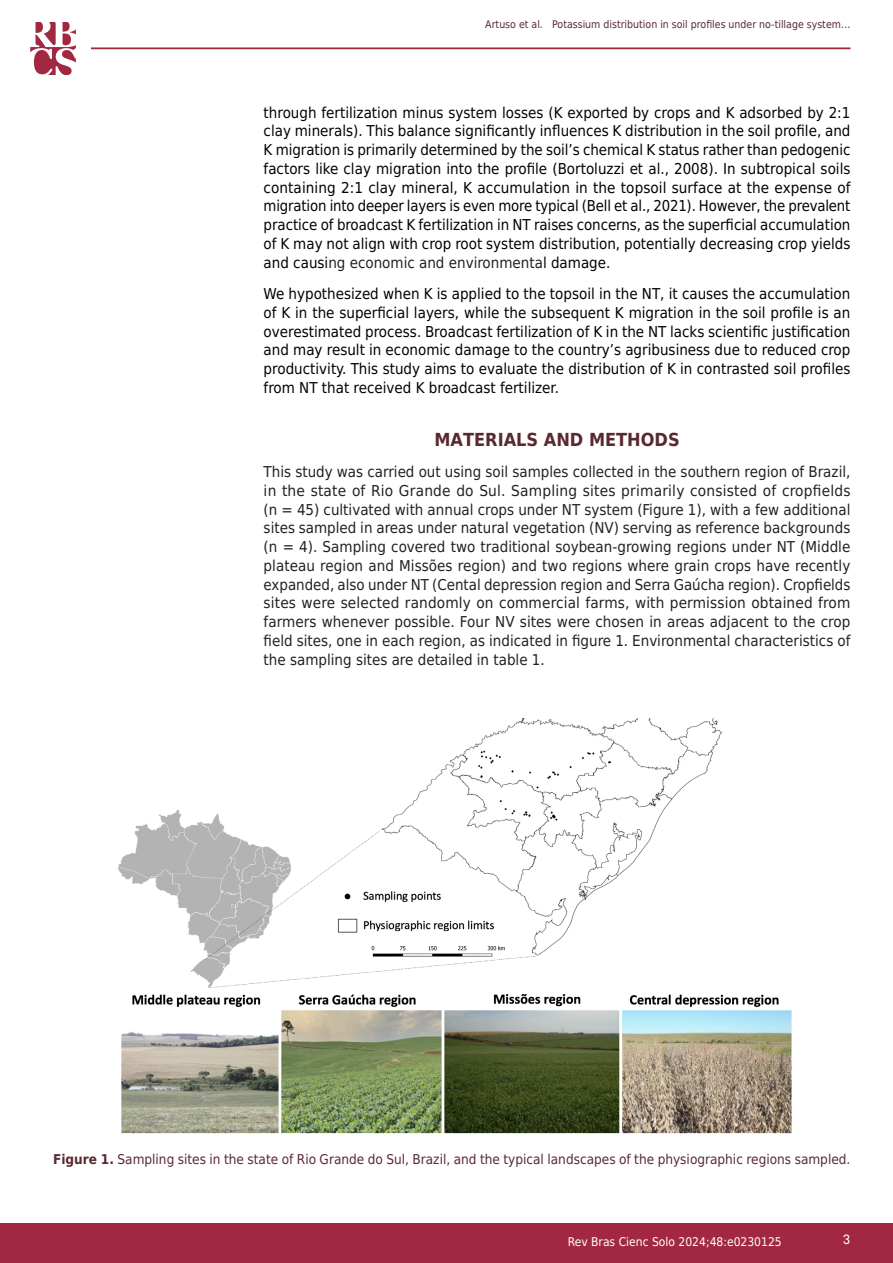
<style>
.page{position:relative;width:893px;height:1263px;background:#fff}
.page>*{position:absolute;margin:0;border:0;box-sizing:border-box;transform-origin:0 0}
.Subtítulo_1{font:700 18px "DejaVu Sans Condensed";color:#582931}
.Texto__EN{font:15px/18.8px "DejaVu Sans Condensed";color:#000;text-align:justify}
.Texto__EN-2{font:15px/18.8px "DejaVu Sans Condensed";color:#231f20;text-align:justify}
.Tabela_Figura_Título{font:13.5px "DejaVu Sans Condensed";color:#582931}
.t1{font:13.5px "Akkurat Pro";color:#fff}
.t2{font:12px "DejaVu Sans Condensed";color:#fff}
.t3{font:10.5px "DejaVu Sans Condensed";color:#582931}
.s1{color:#231f20}
.s2{font-weight:700}
</style>
<div class="page">
<div style="left:0;top:1223px;width:893px;height:40px;background:#a22842"></div>
<hr style="left:91px;top:47px;width:759px;height:2px;background:#a22842">
<svg style="left:30px;top:22px;width:46px;height:52px"></svg>
<img style="left:117px;top:718px;width:675px;height:416px">
<p class="t3" style="left:485px;top:16px;width:367px">Artuso et al. Potassium distribution in soil profiles under no-tillage system…</p>
<p class="Texto__EN" style="left:264px;top:103px;width:588px">through fertilization minus system losses (K exported by crops and K adsorbed by 2:1 clay minerals). This balance significantly influences K distribution in the soil profile, and K migration is primarily determined by the soil’s chemical K status rather than pedogenic factors like clay migration into the profile (Bortoluzzi et al., 2008). In subtropical soils containing 2:1 clay mineral, K accumulation in the topsoil surface at the expense of migration into deeper layers is even more typical (Bell et al., 2021). However, the prevalent practice of broadcast K fertilization in NT raises concerns, as the superficial accumulation of K may not align with crop root system distribution, potentially decreasing crop yields and causi<span class="s1">ng economic and environmenta</span>l damage.</p>
<p class="Texto__EN" style="left:264px;top:284px;width:588px">We hypothesized when K is applied to the topsoil in the NT, it causes the accumulation of K in the superficial layers, while the subsequent K migration in the soil profile is an overestimated process. Broadcast fertilization of K in the NT lacks scientific justification and may result in economic damage to the country’s agribusiness due to reduced crop productivity. This study aims to evaluate the distribution of K in contrasted soil profiles from NT that received K broadcast fertilizer.</p>
<p class="Subtítulo_1" style="left:434px;top:424px;width:247px">MATERIALS AND METHODS</p>
<p class="Texto__EN-2" style="left:264px;top:462px;width:588px">This study was carried out using soil samples collected in the southern region of Brazil, in the state of Rio Grande do Sul. Sampling sites primarily consisted of cropfields (n = 45) cultivated with annual crops under NT system (Figure 1), with a few additional sites sampled in areas under natural vegetation (NV) serving as reference backgrounds (n = 4). Sampling covered two traditional soybean-growing regions under NT (Middle plateau region and Missões region) and two regions where grain crops have recently expanded, also under NT (Cental depression region and Serra Gaúcha region). Cropfields sites were selected randomly on commercial farms, with permission obtained from farmers whenever possible. Four NV sites were chosen in areas adjacent to the crop field sites, one in each region, as indicated in figure 1. Environmental characteristics of the sampling sites are detailed in table 1.</p>
<p class="Tabela_Figura_Título" style="left:53px;top:1148px;width:799px"><span class="s2">Figure 1.</span> Sampling sites in the state of Rio Grande do Sul, Brazil, and the typical landscapes of the physiographic regions sampled.</p>
<p class="t2" style="left:568px;top:1231px;width:215px">Rev Bras Cienc Solo 2024;48:e0230125</p>
<p class="t1" style="left:843px;top:1231px;width:9px">3</p>
</div>
